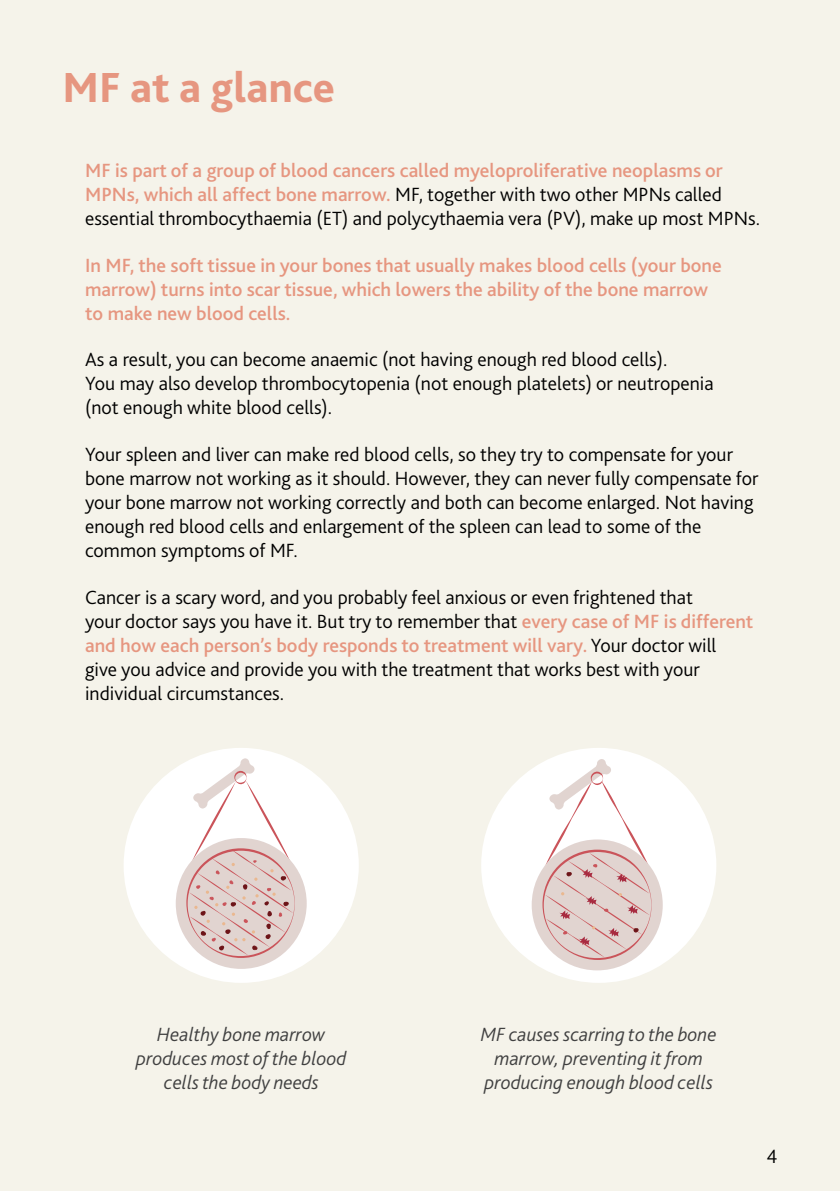
<style>
.page{position:relative;width:840px;height:1191px;background:#fff}
.page>*{position:absolute;margin:0;border:0;box-sizing:border-box;transform-origin:0 0}
.t1{font:800 44px "Bliss 2";color:#e69680}
.t2{font:300 20px/24px "Bliss 2";color:#000}
.t3{font:500 20px/24px "Bliss 2";color:#e69680}
.t4{font:italic 300 20px/24px "Bliss 2";color:#404040;text-align:center}
.s1{font-weight:500;color:#e69680}
</style>
<div class="page">
<div style="left:0;top:0;width:839px;height:1191px;background:#f5f3ea"></div>
<div style="left:123px;top:748px;width:235px;height:234px;background:#fff;border-radius:50%"></div>
<div style="left:176px;top:838px;width:130px;height:131px;background:#e1d4d0;border-radius:50%"></div>
<svg style="left:186px;top:758px;width:108px;height:200px"></svg>
<div style="left:481px;top:748px;width:235px;height:234px;background:#fff;border-radius:50%"></div>
<div style="left:531px;top:839px;width:131px;height:131px;background:#e1d4d0;border-radius:50%"></div>
<svg style="left:542px;top:759px;width:109px;height:201px"></svg>
<h1 class="t1" style="left:62px;top:60px;width:274px">MF at a glance</h1>
<p class="t2" style="left:85px;top:158px;width:676px"><span class="s1">MF is part of a group of blood cancers called myeloproliferative neoplasms or<br>MPNs, which all affect bone marrow.</span> MF, together with two other MPNs called essential thrombocythaemia (ET) and polycythaemia vera (PV), make up most MPNs.</p>
<p class="t3" style="left:85px;top:252px;width:638px">In MF, the soft tissue in your bones that usually makes blood cells (your bone marrow) turns into scar tissue, which lowers the ability of the bone marrow to make new blood cells.</p>
<p class="t2" style="left:85px;top:347px;width:629px">As a result, you can become anaemic (not having enough red blood cells).<br>You may also develop thrombocytopenia (not enough platelets) or neutropenia (not enough white blood cells).</p>
<p class="t2" style="left:85px;top:442px;width:674px">Your spleen and liver can make red blood cells, so they try to compensate for your bone marrow not working as it should. However, they can never fully compensate for your bone marrow not working correctly and both can become enlarged. Not having enough red blood cells and enlargement of the spleen can lead to some of the common symptoms of MF.</p>
<p class="t2" style="left:85px;top:584px;width:669px">Cancer is a scary word, and you probably feel anxious or even frightened that<br>your doctor says you have it. But try to remember that <span class="s1">every case of MF is different and how each person’s body responds to treatment will vary.</span> Your doctor will give you advice and provide you with the treatment that works best with your individual circumstances.</p>
<p class="t4" style="left:136px;top:1021px;width:211px">Healthy bone marrow produces most of the blood cells the body needs</p>
<p class="t4" style="left:480px;top:1021px;width:237px">MF causes scarring to the bone marrow, preventing it from producing enough blood cells</p>
<p class="t2" style="left:766px;top:1143px;width:12px">4</p>
</div>
